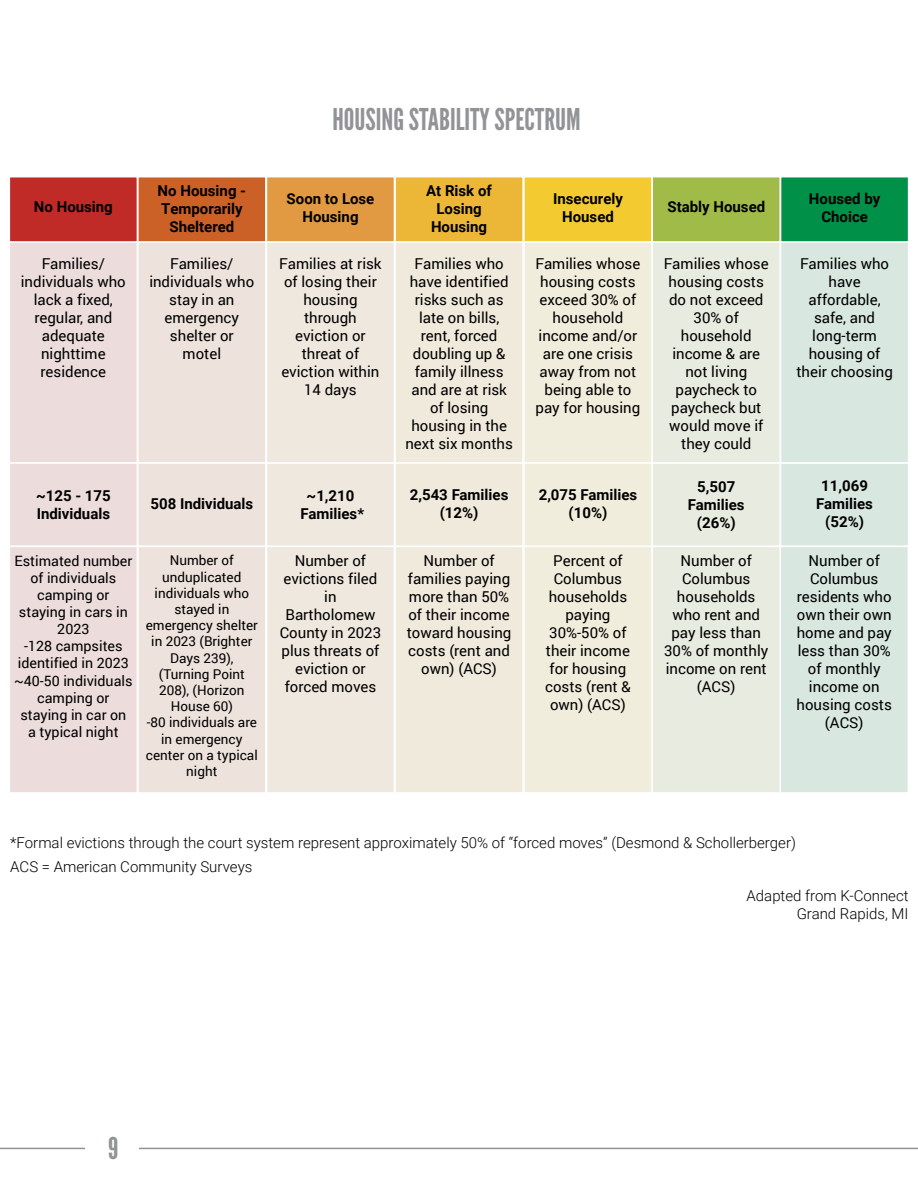
<style>
.page{position:relative;width:918px;height:1188px;background:#fff}
.page>*{position:absolute;margin:0;border:0;box-sizing:border-box;transform-origin:0 0}
.t1{font:30px "League Gothic";color:#929397}
.t2{font:15px/18px "Roboto";color:#000;text-align:center}
.t3{font:700 15px/18px "Roboto";color:#000;text-align:center}
.t4{font:300 15px/18px "Roboto";color:#000;text-align:right}
.t5{font:14.25px/17.1px "Roboto";color:#000;text-align:center}
.t6{font:13.5px/16.2px "Roboto";color:#000;text-align:center}
</style>
<div class="page">
<hr style="left:0;top:1148px;width:918px;height:1px;background:#929397">
<div style="left:85px;top:1121px;width:54px;height:54px;background:#fff"></div>
<div style="left:780px;top:241px;width:129px;height:223px;background:#d8e7df;border:2px solid #fff"></div>
<div style="left:780px;top:545px;width:129px;height:249px;background:#d8e7df;border:2px solid #fff"></div>
<div style="left:780px;top:462px;width:129px;height:85px;background:#d8e7df;border:2px solid #fff"></div>
<div style="left:652px;top:241px;width:129px;height:223px;background:#e8ebdf;border:2px solid #fff"></div>
<div style="left:651px;top:545px;width:130px;height:249px;background:#e8ebdf;border:2px solid #fff"></div>
<div style="left:652px;top:462px;width:129px;height:85px;background:#e8ebdf;border:2px solid #fff"></div>
<div style="left:523px;top:241px;width:130px;height:223px;background:#f1eddd;border:2px solid #fff"></div>
<div style="left:523px;top:545px;width:130px;height:249px;background:#f1eddd;border:2px solid #fff"></div>
<div style="left:523px;top:462px;width:130px;height:85px;background:#f1eddd;border:2px solid #fff"></div>
<div style="left:394px;top:241px;width:130px;height:223px;background:#f0eadd;border:2px solid #fff"></div>
<div style="left:394px;top:545px;width:130px;height:249px;background:#f0eadd;border:2px solid #fff"></div>
<div style="left:394px;top:462px;width:130px;height:85px;background:#f0eadd;border:2px solid #fff"></div>
<div style="left:266px;top:241px;width:129px;height:223px;background:#efe8df;border:2px solid #fff"></div>
<div style="left:266px;top:545px;width:129px;height:249px;background:#efe8df;border:2px solid #fff"></div>
<div style="left:266px;top:462px;width:129px;height:85px;background:#efe8df;border:2px solid #fff"></div>
<div style="left:137px;top:241px;width:130px;height:223px;background:#ede2dc;border:2px solid #fff"></div>
<div style="left:137px;top:545px;width:130px;height:249px;background:#ede2dc;border:2px solid #fff"></div>
<div style="left:137px;top:462px;width:130px;height:85px;background:#ede2dc;border:2px solid #fff"></div>
<div style="left:9px;top:241px;width:129px;height:223px;background:#ecdcdc;border:2px solid #fff"></div>
<div style="left:9px;top:545px;width:129px;height:249px;background:#ecdcdc;border:2px solid #fff"></div>
<div style="left:9px;top:462px;width:129px;height:85px;background:#ecdcdc;border:2px solid #fff"></div>
<div style="left:652px;top:176px;width:129px;height:67px;background:#a1bb48;border:2px solid #fff"></div>
<div style="left:523px;top:176px;width:130px;height:67px;background:#f3cb31;border:2px solid #fff"></div>
<div style="left:394px;top:176px;width:130px;height:67px;background:#ecb636;border:2px solid #fff"></div>
<div style="left:266px;top:176px;width:129px;height:67px;background:#e19a42;border:2px solid #fff"></div>
<div style="left:137px;top:176px;width:130px;height:67px;background:#cc6128;border:2px solid #fff"></div>
<div style="left:780px;top:176px;width:129px;height:67px;background:#019047;border:2px solid #fff"></div>
<div style="left:9px;top:176px;width:129px;height:67px;background:#c12b27;border:2px solid #fff"></div>
<h1 class="t1" style="left:333px;top:102px;width:250px">HOUSING STABILITY SPECTRUM</h1>
<p class="t3" style="left:426px;top:182px;width:67px">At Risk of<br>Losing<br>Housing</p>
<p class="t2" style="left:405px;top:255px;width:109px">Families who have identified risks such as late on bills, rent, forced doubling up &amp; family illness and are at risk of losing housing in the next six months</p>
<p class="t3" style="left:158px;top:181px;width:90px">No Housing -<br>Temporarily<br>Sheltered</p>
<p class="t3" style="left:287px;top:189px;width:89px">Soon to Lose<br>Housing</p>
<p class="t3" style="left:553px;top:189px;width:71px">Insecurely<br>Housed</p>
<p class="t3" style="left:667px;top:198px;width:99px">Stably Housed</p>
<p class="t3" style="left:809px;top:189px;width:73px">Housed by<br>Choice</p>
<p class="t3" style="left:34px;top:198px;width:80px">No Housing</p>
<p class="t2" style="left:21px;top:255px;width:106px">Families/ individuals who lack a fixed, regular, and adequate nighttime residence</p>
<p class="t2" style="left:149px;top:255px;width:106px">Families/ individuals who stay in an emergency shelter or motel</p>
<p class="t2" style="left:279px;top:255px;width:104px">Families at risk of losing their housing through eviction or threat of eviction within<br>14 days</p>
<p class="t2" style="left:536px;top:255px;width:106px">Families whose housing costs exceed 30% of household income and/or are one crisis away from not being able to pay for housing</p>
<p class="t2" style="left:664px;top:255px;width:106px">Families whose housing costs do not exceed<br>30% of household income &amp; are not living paycheck to paycheck but would move if they could</p>
<p class="t2" style="left:796px;top:255px;width:98px">Families who have affordable, safe, and long-term housing of their choosing</p>
<p class="t3" style="left:36px;top:486px;width:76px;text-align:left">~125 - 175<br>Individuals</p>
<p class="t3" style="left:150px;top:494px;width:104px">508 Individuals</p>
<p class="t3" style="left:301px;top:486px;width:65px">~1,210<br>Families*</p>
<p class="t3" style="left:539px;top:485px;width:100px">2,075 Families (10%)</p>
<p class="t3" style="left:688px;top:477px;width:58px">5,507<br>Families (26%)</p>
<p class="t3" style="left:816px;top:476px;width:58px">11,069<br>Families (52%)</p>
<p class="t3" style="left:410px;top:485px;width:100px">2,543 Families (12%)</p>
<p class="t5" style="left:14px;top:552px;width:120px">Estimated number of individuals camping or staying in cars in<br>2023<br>-128 campsites identified in 2023 ~40-50 individuals camping or staying in car on<br>a typical night</p>
<p class="t6" style="left:146px;top:552px;width:114px">Number of unduplicated individuals who stayed in emergency shelter in 2023 (Brighter<br>Days 239), (Turning Point<br>208), (Horizon<br>House 60)<br>-80 individuals are in emergency center on a typical night</p>
<p class="t2" style="left:280px;top:552px;width:103px">Number of evictions filed in<br>Bartholomew<br>County in 2023 plus threats of eviction or forced moves</p>
<p class="t2" style="left:545px;top:552px;width:87px">Percent of<br>Columbus households paying<br>30%-50% of their income for housing costs (rent &amp; own) (ACS)</p>
<p class="t2" style="left:664px;top:552px;width:106px">Number of<br>Columbus households who rent and pay less than<br>30% of monthly income on rent (ACS)</p>
<p class="t2" style="left:797px;top:552px;width:97px">Number of<br>Columbus residents who own their own home and pay less than 30% of monthly income on housing costs (ACS)</p>
<p class="t2" style="left:407px;top:552px;width:106px">Number of families paying more than 50% of their income toward housing costs (rent and own) (ACS)</p>
<p class="t4" style="left:10px;top:834px;width:787px">*Formal evictions through the court system represent approximately 50% of “forced moves” (Desmond &amp; Schollerberger)</p>
<p class="t4" style="left:10px;top:858px;width:244px">ACS = American Community Surveys</p>
<h1 class="t1" style="left:108px;top:1130px;width:12px">9</h1>
<p class="t4" style="left:747px;top:886px;width:164px">Adapted from K-Connect<br>Grand Rapids, MI</p>
</div>
